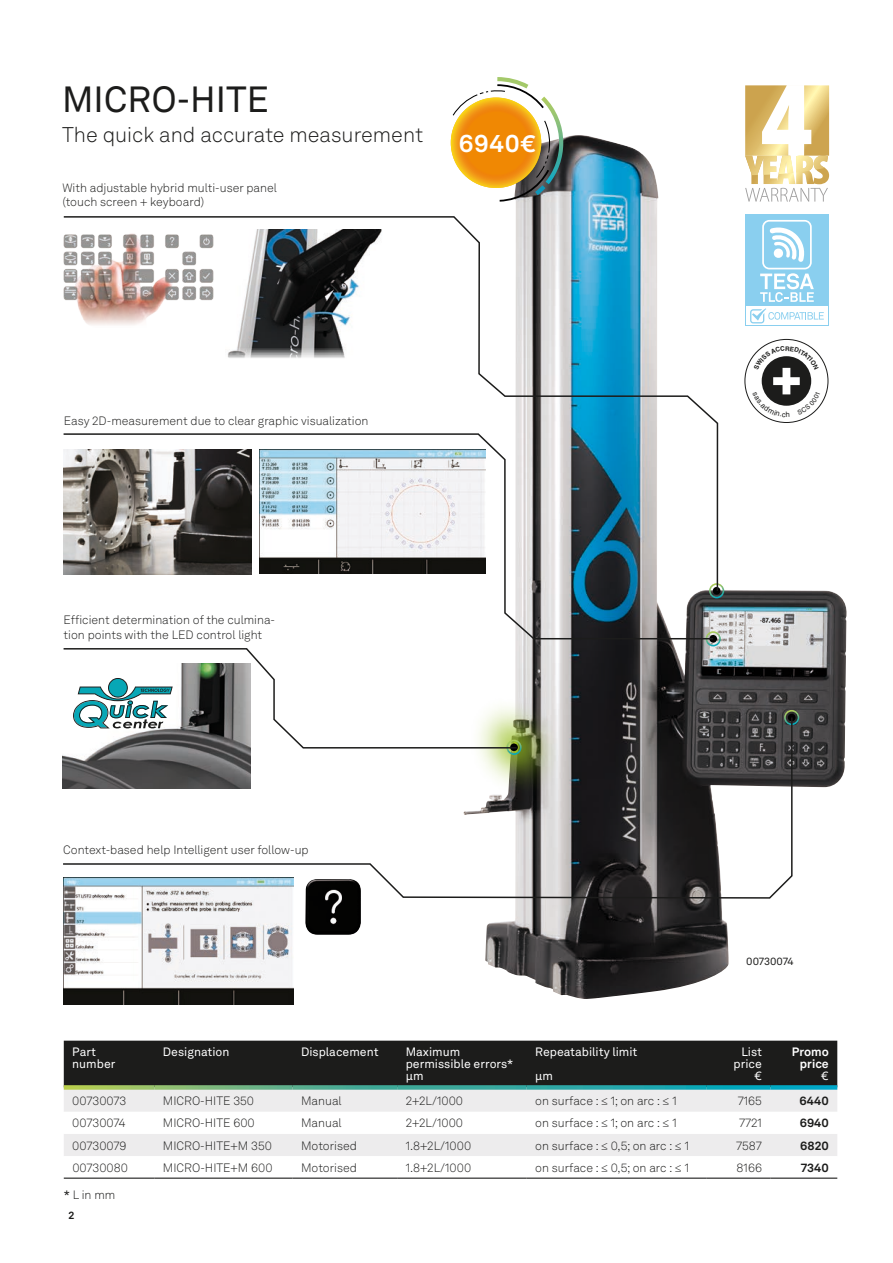
<style>
.page{position:relative;width:893px;height:1263px;background:#fff}
.page>*{position:absolute;margin:0;border:0;box-sizing:border-box;transform-origin:0 0}
.t1{font:36px "Hexagon Akkurat";color:#1c1c1b}
.t2{font:700 24px "Hexagon Akkurat";color:#fff}
.t3{font:300 21px "Hexagon Akkurat";color:#1c1c1b}
.t4{font:300 12px/14.4px "Hexagon Akkurat";color:#1c1c1b}
.t5{font:12px/12px "Hexagon Akkurat";color:#fff}
.t6{font:700 12px "Hexagon Akkurat";color:#1c1c1b}
.t7{font:700 12px/12px "Hexagon Akkurat";color:#fff;text-align:right}
.t8{font:10.5px "Hexagon Akkurat";color:#1c1c1b}
.t9{font:700 10.5px "Hexagon Akkurat";color:#1c1c1b}
.s1{font-family:"Helvetica LT Std"}
.s2{font-weight:400}
</style>
<div class="page">
<img style="left:485px;top:135px;width:362px;height:864px">
<svg style="left:715px;top:583px;width:9px;height:15px"></svg>
<div style="left:713px;top:587px;width:7px;height:8px;background:#010101;border-radius:50%"></div>
<svg style="left:784px;top:710px;width:15px;height:15px"></svg>
<div style="left:788px;top:714px;width:7px;height:7px;background:#010101;border-radius:50%"></div>
<svg style="left:706px;top:631px;width:15px;height:15px"></svg>
<div style="left:709px;top:635px;width:8px;height:8px;background:#010101;border-radius:50%"></div>
<svg style="left:518px;top:689px;width:43px;height:27px"></svg>
<img style="left:305px;top:899px;width:56px;height:36px">
<img style="left:64px;top:899px;width:229px;height:105px">
<svg style="left:485px;top:592px;width:230px;height:48px"></svg>
<svg style="left:745px;top:339px;width:83px;height:83px"></svg>
<svg style="left:63px;top:215px;width:656px;height:377px"></svg>
<svg style="left:63px;top:647px;width:455px;height:69px"></svg>
<svg style="left:62px;top:716px;width:731px;height:183px"></svg>
<svg style="left:745px;top:85px;width:84px;height:117px"></svg>
<div style="left:745px;top:215px;width:84px;height:111px;background:#8acfef"></div>
<svg style="left:760px;top:220px;width:54px;height:82px"></svg>
<div style="left:746px;top:307px;width:82px;height:18px;background:#fff"></div>
<svg style="left:750px;top:308px;width:74px;height:15px"></svg>
<svg style="left:470px;top:77px;width:93px;height:125px"></svg>
<svg style="left:451px;top:98px;width:90px;height:90px;background:#eaa033"></svg>
<div style="left:64px;top:1041px;width:773px;height:44px;background:#1c1c1b"></div>
<div style="left:64px;top:1090px;width:773px;height:22px;background:#edeced"></div>
<svg style="left:64px;top:1134px;width:773px;height:44px;fill:#edeced"></svg>
<svg style="left:64px;top:1085px;width:90px;height:5px"></svg>
<svg style="left:154px;top:1085px;width:139px;height:5px"></svg>
<svg style="left:293px;top:1085px;width:104px;height:5px"></svg>
<div style="left:397px;top:1085px;width:130px;height:5px;background:#39a89c"></div>
<svg style="left:527px;top:1085px;width:180px;height:5px"></svg>
<div style="left:707px;top:1085px;width:63px;height:5px;background:#00a7bc"></div>
<div style="left:770px;top:1085px;width:67px;height:5px;background:#00a7c5"></div>
<hr style="left:64px;top:1178px;width:90px;height:1px;background:#020201">
<hr style="left:154px;top:1178px;width:139px;height:1px;background:#020201">
<hr style="left:293px;top:1178px;width:104px;height:1px;background:#020201">
<hr style="left:397px;top:1178px;width:130px;height:1px;background:#020201">
<hr style="left:527px;top:1178px;width:180px;height:1px;background:#020201">
<hr style="left:707px;top:1178px;width:63px;height:1px;background:#020201">
<hr style="left:770px;top:1178px;width:67px;height:1px;background:#020201">
<svg style="left:753px;top:346px;width:67px;height:71px"></svg>
<h1 class="t1" style="left:62px;top:73px;width:209px">MICRO-HITE</h1>
<h3 class="t3" style="left:62px;top:120px;width:363px">The quick and accurate measurement</h3>
<p class="t4" style="left:62px;top:180px;width:216px">With adjustable hybrid multi-user panel (touch screen + keyboard)</p>
<h2 class="t2" style="left:459px;top:125px;width:79px">6940€</h2>
<p class="t4" style="left:64px;top:413px;width:306px">Easy 2D-measurement due to clear graphic visualization</p>
<p class="t4" style="left:64px;top:612px;width:213px">Efficient determination of the culmina&shy;tion points with the LED control light</p>
<p class="t4" style="left:63px;top:842px;width:247px">Context-based help Intelligent user follow-up</p>
<p class="t8" style="left:746px;top:953px;width:49px">00730074</p>
<p class="t5" style="left:72px;top:1045px;width:45px">Part number</p>
<p class="t5" style="left:163px;top:1045px;width:68px">Designation</p>
<p class="t5" style="left:301px;top:1045px;width:79px">Displacement</p>
<p class="t5" style="left:406px;top:1045px;width:109px">Maximum permissible errors* µm</p>
<p class="t5" style="left:535px;top:1039px;width:104px;line-height:24px">Repeatability limit µm</p>
<p class="t5" style="left:734px;top:1045px;width:30px;text-align:right">List price €</p>
<p class="t7" style="left:792px;top:1045px;width:39px">Promo price</p>
<p class="t5" style="left:821px;top:1069px;width:9px">€</p>
<p class="t4" style="left:72px;top:1093px;width:56px">00730073</p>
<p class="t4" style="left:163px;top:1093px;width:93px">MICRO-HITE 350</p>
<p class="t4" style="left:301px;top:1093px;width:42px">Manual</p>
<p class="t4" style="left:406px;top:1093px;width:59px">2+2L/1000</p>
<p class="t4" style="left:535px;top:1093px;width:143px">on surface : <span class="s1">≤</span> 1; on arc : <span class="s1">≤</span> 1</p>
<p class="t4" style="left:738px;top:1093px;width:26px">7165</p>
<p class="t6" style="left:800px;top:1092px;width:31px">6440</p>
<p class="t4" style="left:72px;top:1116px;width:55px">00730074</p>
<p class="t4" style="left:163px;top:1116px;width:93px">MICRO-HITE 600</p>
<p class="t4" style="left:301px;top:1116px;width:42px">Manual</p>
<p class="t4" style="left:406px;top:1116px;width:59px">2+2L/1000</p>
<p class="t4" style="left:535px;top:1116px;width:143px">on surface : <span class="s1">≤</span> 1; on arc : <span class="s1">≤</span> 1</p>
<p class="t4" style="left:739px;top:1116px;width:24px">7721</p>
<p class="t6" style="left:800px;top:1114px;width:31px">6940</p>
<p class="t4" style="left:72px;top:1138px;width:56px">00730079</p>
<p class="t4" style="left:163px;top:1138px;width:111px">MICRO-HITE+M 350</p>
<p class="t4" style="left:301px;top:1138px;width:57px">Motorised</p>
<p class="t4" style="left:406px;top:1138px;width:67px">1.8+2L/1000</p>
<p class="t4" style="left:535px;top:1138px;width:156px">on surface : <span class="s1">≤</span> 0,5; on arc : <span class="s1">≤</span> 1</p>
<p class="t4" style="left:736px;top:1138px;width:27px">7587</p>
<p class="t6" style="left:800px;top:1136px;width:30px">6820</p>
<p class="t4" style="left:72px;top:1160px;width:57px">00730080</p>
<p class="t4" style="left:163px;top:1160px;width:111px">MICRO-HITE+M 600</p>
<p class="t4" style="left:301px;top:1160px;width:57px">Motorised</p>
<p class="t4" style="left:406px;top:1160px;width:67px">1.8+2L/1000</p>
<p class="t4" style="left:535px;top:1160px;width:156px">on surface : <span class="s1">≤</span> 0,5; on arc : <span class="s1">≤</span> 1</p>
<p class="t4" style="left:737px;top:1160px;width:27px">8166</p>
<p class="t6" style="left:801px;top:1158px;width:30px">7340</p>
<p class="t4" style="left:64px;top:1187px;width:53px"><span class="s2">*</span> L in mm</p>
<p class="t9" style="left:69px;top:1207px;width:7px">2</p>
</div>
